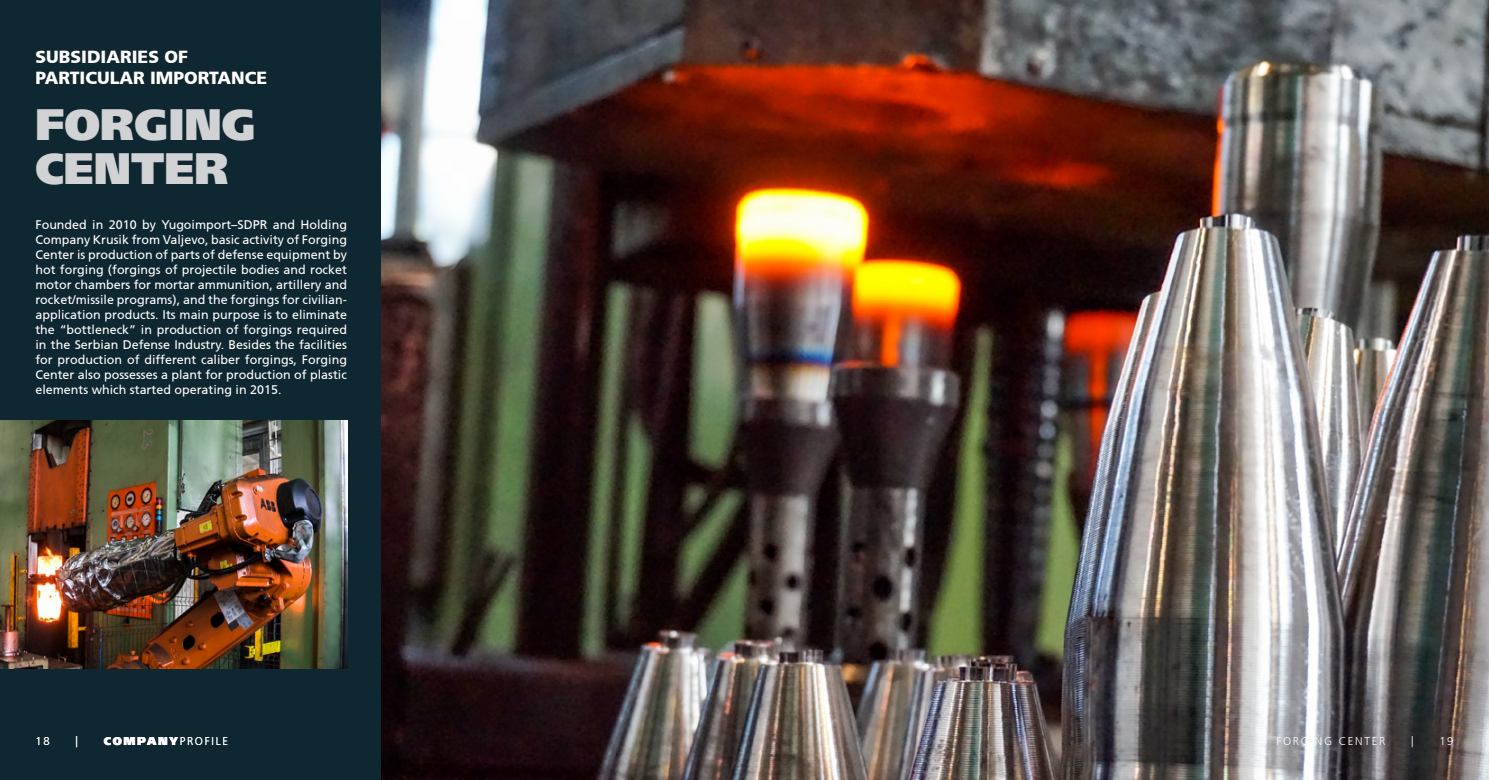
<style>
.page{position:relative;width:1489px;height:780px;background:#fff}
.page>*{position:absolute;margin:0;border:0;box-sizing:border-box;transform-origin:0 0}
.t1{font:900 43.75px/43.8px "Frutiger LT";color:#d1d2d4}
.t2{font:900 17.5px/21px "Frutiger CE";color:#fff}
.t3{font:12.5px/15px "Frutiger CE";color:#fff;text-align:justify}
.t4{font:300 11.25px "Frutiger CE";letter-spacing:.15em;color:#fff}
.t5{font:900 11.25px "Frutiger LT";letter-spacing:.15em;color:#fff}
.s1{font-family:"Frutiger CE";font-weight:300}
</style>
<div class="page">
<div style="left:0;top:0;width:744px;height:780px;background:#0f2730"></div>
<img style="left:381px;top:0;width:1107px;height:780px">
<img style="left:0;top:420px;width:347px;height:249px">
<p class="t2" style="left:35px;top:46px;width:233px">SUBSIDIARIES OF<br>PARTICULAR IMPORTANCE</p>
<p class="t1" style="left:35px;top:103px;width:222px">FORGING<br>CENTER</p>
<p class="t3" style="left:35px;top:217px;width:313px">Founded in 2010 by Yugoimport–SDPR and Holding Company Krusik from Valjevo, basic activity of Forging Center is production of parts of defense equipment by hot forging (forgings of projectile bodies and rocket motor chambers for mortar ammunition, artillery and rocket/missile programs), and the forgings for civilian&shy;application products. Its main purpose is to eliminate the “bottleneck” in production of forgings required in the Serbian Defense Industry. Besides the facilities for production of different caliber forgings, Forging Center also possesses a plant for production of plastic elements which started operating in 2015.</p>
<p class="t4" style="left:35px;top:734px;width:16px">18</p>
<p class="t4" style="left:75px;top:734px;width:4px">|</p>
<p class="t5" style="left:104px;top:733px;width:126px">COMPANY<span class="s1">PROFILE</span></p>
<p class="t4" style="left:1276px;top:734px;width:110px">FORGING CENTER</p>
<p class="t4" style="left:1410px;top:734px;width:4px">|</p>
<p class="t4" style="left:1439px;top:734px;width:16px">19</p>
</div>
